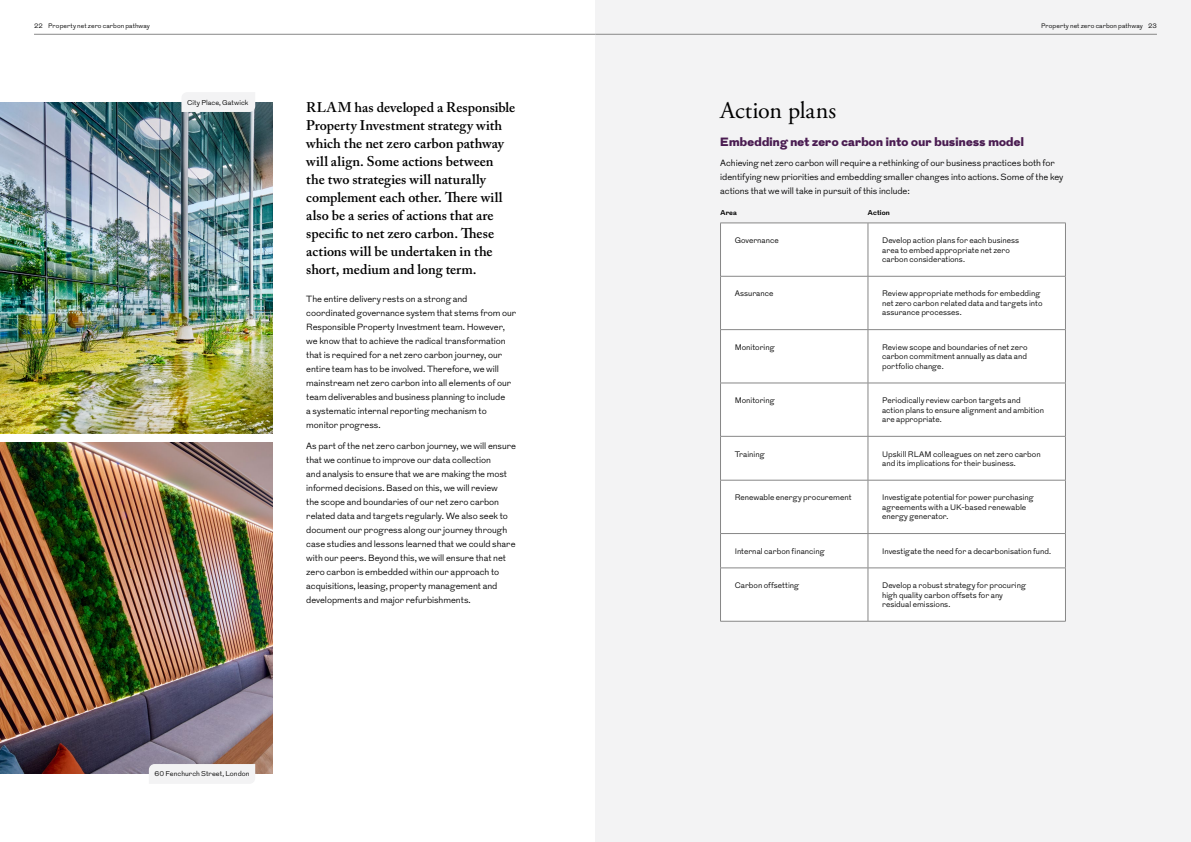
<style>
.page{position:relative;width:1191px;height:842px;background:#fff}
.page>*{position:absolute;margin:0;border:0;box-sizing:border-box;transform-origin:0 0}
.Other_Heads_Serif_10{font:24px "Adobe Garamond Pro";color:#000}
.Intro_Serif_100K{font:600 14px/18px "Adobe Caslon Pro";color:#000}
.Paper_Sub_Head_Purpl{font:900 12px "Grot";letter-spacing:.02em;color:#4a1c51}
.Paper_Body_Light_100{font:300 9px/14px "Grot";letter-spacing:-.005em;color:#000}
.Table_Text_8pt_Light{font:300 8px/9.5px "Grot";color:#000}
.Captions{font:300 7px "Grot";letter-spacing:.005em;color:#000}
.Table_Text_7pt_Bold{font:700 7px "Grot";letter-spacing:.02em;color:#000}
.t1{font:300 6.5px "Grot";letter-spacing:.015em;color:#000}
</style>
<div class="page">
<div style="left:595px;top:0;width:596px;height:842px;background:#f3f3f4"></div>
<div style="left:721px;top:224px;width:344px;height:397px;background:#fff"></div>
<hr style="left:720px;top:223px;width:148px;height:1px;background:#878787">
<hr style="left:720px;top:223px;width:1px;height:53px;background:#878787">
<hr style="left:868px;top:223px;width:197px;height:1px;background:#878787">
<hr style="left:867px;top:223px;width:1px;height:53px;background:#878787">
<hr style="left:1065px;top:223px;width:1px;height:53px;background:#878787">
<hr style="left:720px;top:276px;width:148px;height:1px;background:#878787">
<hr style="left:720px;top:276px;width:1px;height:53px;background:#878787">
<hr style="left:868px;top:276px;width:197px;height:1px;background:#878787">
<hr style="left:867px;top:276px;width:1px;height:53px;background:#878787">
<hr style="left:1065px;top:276px;width:1px;height:53px;background:#878787">
<hr style="left:720px;top:329px;width:148px;height:1px;background:#878787">
<hr style="left:720px;top:330px;width:1px;height:53px;background:#878787">
<hr style="left:868px;top:329px;width:197px;height:1px;background:#878787">
<hr style="left:867px;top:330px;width:1px;height:53px;background:#878787">
<hr style="left:1065px;top:330px;width:1px;height:53px;background:#878787">
<hr style="left:720px;top:383px;width:148px;height:1px;background:#878787">
<hr style="left:720px;top:383px;width:1px;height:53px;background:#878787">
<hr style="left:868px;top:383px;width:197px;height:1px;background:#878787">
<hr style="left:867px;top:383px;width:1px;height:53px;background:#878787">
<hr style="left:1065px;top:383px;width:1px;height:53px;background:#878787">
<hr style="left:720px;top:436px;width:148px;height:1px;background:#878787">
<hr style="left:720px;top:437px;width:1px;height:43px;background:#878787">
<hr style="left:868px;top:436px;width:197px;height:1px;background:#878787">
<hr style="left:867px;top:437px;width:1px;height:43px;background:#878787">
<hr style="left:1065px;top:437px;width:1px;height:43px;background:#878787">
<hr style="left:720px;top:480px;width:148px;height:1px;background:#878787">
<hr style="left:720px;top:480px;width:1px;height:53px;background:#878787">
<hr style="left:868px;top:480px;width:197px;height:1px;background:#878787">
<hr style="left:867px;top:480px;width:1px;height:53px;background:#878787">
<hr style="left:1065px;top:480px;width:1px;height:53px;background:#878787">
<hr style="left:720px;top:533px;width:148px;height:1px;background:#878787">
<hr style="left:720px;top:534px;width:1px;height:34px;background:#878787">
<hr style="left:868px;top:533px;width:197px;height:1px;background:#878787">
<hr style="left:867px;top:534px;width:1px;height:34px;background:#878787">
<hr style="left:1065px;top:534px;width:1px;height:34px;background:#878787">
<hr style="left:720px;top:568px;width:148px;height:1px;background:#878787">
<hr style="left:720px;top:568px;width:1px;height:53px;background:#878787">
<hr style="left:868px;top:568px;width:197px;height:1px;background:#878787">
<hr style="left:867px;top:568px;width:1px;height:53px;background:#878787">
<hr style="left:1065px;top:568px;width:1px;height:53px;background:#878787">
<hr style="left:720px;top:621px;width:148px;height:1px;background:#878787">
<hr style="left:868px;top:621px;width:197px;height:1px;background:#878787">
<img style="left:0;top:102px;width:272px;height:332px">
<img style="left:0;top:442px;width:272px;height:332px">
<svg style="left:181px;top:92px;width:74px;height:20px"></svg>
<div style="left:149px;top:764px;width:106px;height:20px;background:#f3f3f4"></div>
<hr style="left:34px;top:34px;width:561px;height:1px;background:#878787">
<hr style="left:595px;top:34px;width:562px;height:1px;background:#878787">
<p class="t1" style="left:34px;top:21px;width:117px">22 Property net zero carbon pathway</p>
<p class="t1" style="left:1041px;top:21px;width:117px">Property net zero carbon pathway 23</p>
<p class="Captions" style="left:187px;top:97px;width:63px">City Place, Gatwick</p>
<p class="Intro_Serif_100K" style="left:306px;top:98px;width:210px">RLAM has developed a Responsible Property Investment strategy with which the net zero carbon pathway will align. Some actions between the two strategies will naturally complement each other. There will also be a series of actions that are specific to net zero carbon. These actions will be undertaken in the short, medium and long term.</p>
<p class="Paper_Body_Light_100" style="left:306px;top:292px;width:211px">The entire delivery rests on a strong and coordinated governance system that stems from our Responsible Property Investment team. However, we know that to achieve the radical transformation that is required for a net zero carbon journey, our entire team has to be involved. Therefore, we will mainstream net zero carbon into all elements of our team deliverables and business planning to include<br>a systematic internal reporting mechanism to monitor progress.</p>
<p class="Paper_Body_Light_100" style="left:306px;top:439px;width:211px">As part of the net zero carbon journey, we will ensure that we continue to improve our data collection<br>and analysis to ensure that we are making the most informed decisions. Based on this, we will review<br>the scope and boundaries of our net zero carbon related data and targets regularly. We also seek to document our progress along our journey through case studies and lessons learned that we could share with our peers. Beyond this, we will ensure that net zero carbon is embedded within our approach to acquisitions, leasing, property management and developments and major refurbishments.</p>
<p class="Captions" style="left:154px;top:769px;width:96px">60 Fenchurch Street, London</p>
<p class="Other_Heads_Serif_10" style="left:720px;top:96px;width:117px">Action plans</p>
<p class="Paper_Sub_Head_Purpl" style="left:720px;top:133px;width:305px">Embedding net zero carbon into our business model</p>
<p class="Paper_Body_Light_100" style="left:720px;top:156px;width:345px">Achieving net zero carbon will require a rethinking of our business practices both for identifying new priorities and embedding smaller changes into actions. Some of the key actions that we will take in pursuit of this include:</p>
<p class="Table_Text_7pt_Bold" style="left:720px;top:207px;width:18px">Area</p>
<p class="Table_Text_7pt_Bold" style="left:868px;top:207px;width:23px">Action</p>
<p class="Table_Text_8pt_Light" style="left:734px;top:236px;width:46px">Governance</p>
<p class="Table_Text_8pt_Light" style="left:882px;top:236px;width:139px">Develop action plans for each business area to embed appropriate net zero carbon considerations.</p>
<p class="Table_Text_8pt_Light" style="left:734px;top:289px;width:40px">Assurance</p>
<p class="Table_Text_8pt_Light" style="left:882px;top:289px;width:162px">Review appropriate methods for embedding net zero carbon related data and targets into assurance processes.</p>
<p class="Table_Text_8pt_Light" style="left:734px;top:343px;width:41px">Monitoring</p>
<p class="Table_Text_8pt_Light" style="left:882px;top:343px;width:147px;text-align:justify">Review scope and boundaries of net zero carbon commitment annually as data and portfolio change.</p>
<p class="Table_Text_8pt_Light" style="left:734px;top:396px;width:41px">Monitoring</p>
<p class="Table_Text_8pt_Light" style="left:882px;top:396px;width:163px">Periodically review carbon targets and action plans to ensure alignment and ambition are appropriate.</p>
<p class="Table_Text_8pt_Light" style="left:734px;top:449px;width:31px">Training</p>
<p class="Table_Text_8pt_Light" style="left:882px;top:449px;width:160px">Upskill RLAM colleagues on net zero carbon and its implications for their business.</p>
<p class="Table_Text_8pt_Light" style="left:734px;top:493px;width:118px">Renewable energy procurement</p>
<p class="Table_Text_8pt_Light" style="left:882px;top:493px;width:153px">Investigate potential for power purchasing agreements with a UK-based renewable energy generator.</p>
<p class="Table_Text_8pt_Light" style="left:734px;top:546px;width:91px">Internal carbon financing</p>
<p class="Table_Text_8pt_Light" style="left:882px;top:546px;width:170px">Investigate the need for a decarbonisation fund.</p>
<p class="Table_Text_8pt_Light" style="left:734px;top:581px;width:66px">Carbon offsetting</p>
<p class="Table_Text_8pt_Light" style="left:882px;top:581px;width:145px">Develop a robust strategy for procuring high quality carbon offsets for any residual emissions.</p>
</div>
